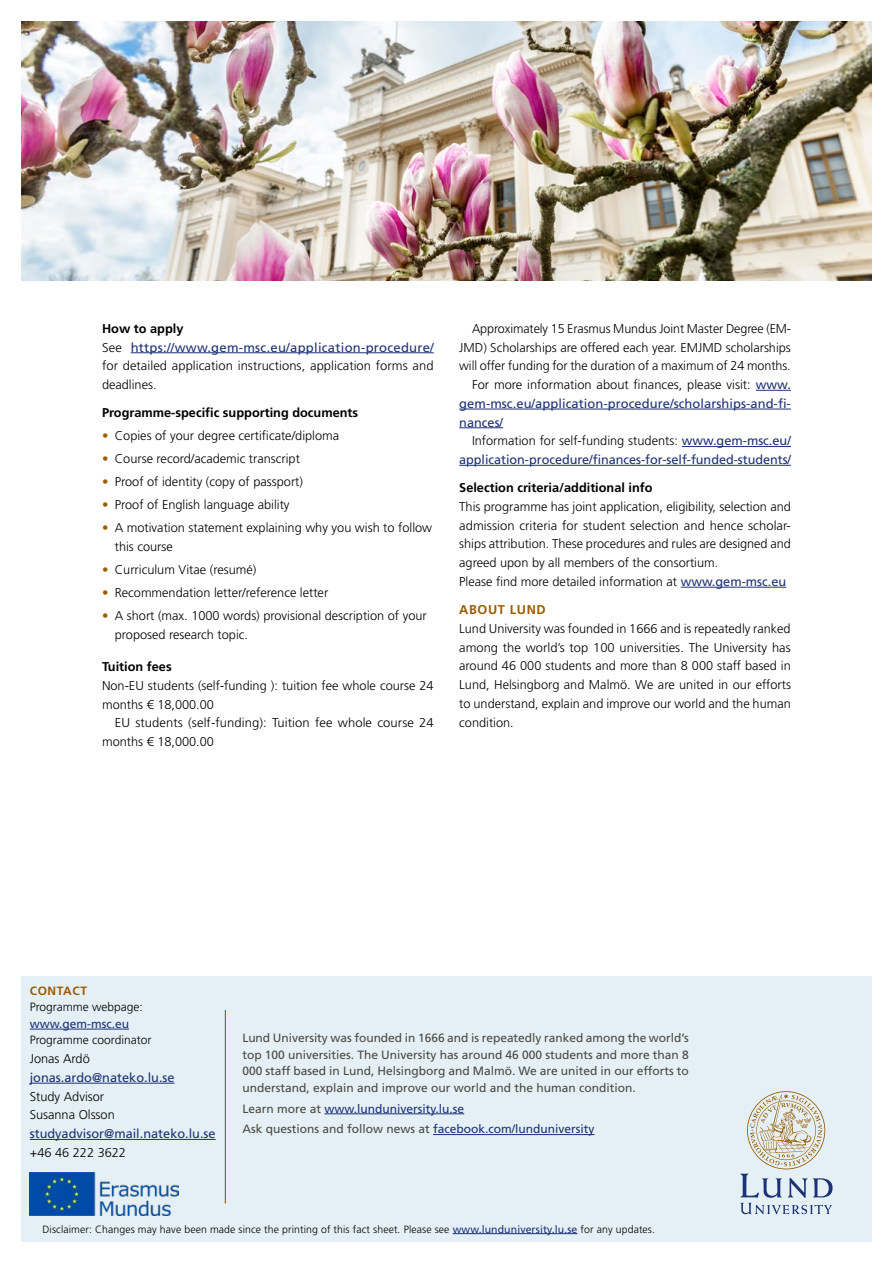
<style>
.page{position:relative;width:893px;height:1263px;background:#fff}
.page>*{position:absolute;margin:0;border:0;box-sizing:border-box;transform-origin:0 0}
.Svart_Brödtext_utan{font:300 12.75px/18.8px "Frutiger LT Std";color:#000;text-align:justify}
.Svart_Brödtext_med_i{font:300 12.75px/18.8px "Frutiger LT Std";color:#000}
.Svart_Brödtext_med_i-2{font:12.75px/18.8px "Frutiger LT Std";color:#1d3176;text-align:justify}
.H3_Underrubrik{font:700 12.75px "Frutiger LT Std";color:#000}
.Svart_Brödtext_utan-2{font:12.75px "Frutiger LT Std";color:#1d3176}
.H3_Underrubrik-2{font:700 12.75px "Frutiger LT Std";letter-spacing:.05em;color:#9a5b02}
.t1{font:12px/16.5px "Frutiger LT Std";color:#4a4941;text-align:justify}
.t2{font:12px "Frutiger LT Std";color:#1d3176}
.Svart_Brödtext_utan-3{font:300 12px "Frutiger LT Std";color:#000}
.H2_Brons_Underrubrik{font:700 12px "Frutiger LT Std";letter-spacing:.05em;color:#9a5b02}
.t3{font:300 10.5px "Frutiger LT Std";letter-spacing:.01em;color:#000}
.s1{font-weight:400;color:#1d3176}
.s2{color:#9a5b02}
.s3{font-weight:300;color:#000}
.s4{color:#4a4941}
.s5{color:#1d3176}
</style>
<div class="page">
<img style="left:21px;top:21px;width:851px;height:260px">
<div style="left:21px;top:976px;width:851px;height:266px;background:#e4f0f5"></div>
<hr style="left:225px;top:1010px;width:1px;height:193px;background:#9a5b02">
<hr style="left:131px;top:352px;width:303px;height:1px;background:#1d3176">
<hr style="left:756px;top:390px;width:35px;height:1px;background:#1d3176">
<hr style="left:459px;top:409px;width:332px;height:1px;background:#1d3176">
<hr style="left:459px;top:427px;width:44px;height:1px;background:#1d3176">
<hr style="left:682px;top:446px;width:109px;height:1px;background:#1d3176">
<hr style="left:459px;top:465px;width:332px;height:1px;background:#1d3176">
<hr style="left:681px;top:587px;width:105px;height:1px;background:#1d3176">
<hr style="left:30px;top:1029px;width:99px;height:1px;background:#1d3176">
<hr style="left:30px;top:1083px;width:145px;height:1px;background:#1d3176">
<hr style="left:30px;top:1139px;width:186px;height:1px;background:#1d3176">
<img style="left:30px;top:1172px;width:149px;height:44px">
<hr style="left:324px;top:1113px;width:140px;height:1px;background:#1d3176">
<hr style="left:433px;top:1134px;width:161px;height:1px;background:#1d3176">
<hr style="left:453px;top:1233px;width:124px;height:1px;background:#1d3176">
<svg style="left:740px;top:1091px;width:92px;height:123px"></svg>
<h3 class="H3_Underrubrik" style="left:102px;top:321px;width:83px">How to apply</h3>
<p class="Svart_Brödtext_utan" style="left:102px;top:338px;width:333px">See <span class="s1">https://www.gem-msc.eu/application-procedure/ </span>for detailed application instructions, application forms and deadlines.</p>
<h3 class="H3_Underrubrik" style="left:102px;top:405px;width:258px">Programme-specific supporting documents</h3>
<p class="Svart_Brödtext_utan" style="left:102px;top:427px;width:239px"><span class="s2">•</span> Copies of your degree certificate/diploma</p>
<p class="Svart_Brödtext_utan" style="left:102px;top:450px;width:199px"><span class="s2">•</span> Course record/academic transcript</p>
<p class="Svart_Brödtext_utan" style="left:102px;top:473px;width:202px"><span class="s2">•</span> Proof of identity (copy of passport)</p>
<p class="Svart_Brödtext_utan" style="left:102px;top:496px;width:189px"><span class="s2">•</span> Proof of English language ability</p>
<p class="Svart_Brödtext_utan" style="left:115px;top:519px;width:319px;text-indent:-13px"><span class="s2">•</span> A motivation statement explaining why you wish to follow this course</p>
<p class="Svart_Brödtext_utan" style="left:102px;top:560px;width:156px"><span class="s2">•</span> Curriculum Vitae (resumé)</p>
<p class="Svart_Brödtext_utan" style="left:102px;top:583px;width:228px"><span class="s2">•</span> Recommendation letter/reference letter</p>
<p class="Svart_Brödtext_utan" style="left:115px;top:606px;width:313px;text-indent:-13px"><span class="s2">•</span> A short (max. 1000 words) provisional description of your proposed research topic.</p>
<h3 class="H3_Underrubrik" style="left:102px;top:659px;width:71px">Tuition fees</h3>
<p class="Svart_Brödtext_utan" style="left:102px;top:676px;width:333px">Non-EU students (self-funding ): tuition fee whole course 24 months € 18,000.00</p>
<p class="Svart_Brödtext_med_i" style="left:102px;top:714px;width:333px;text-indent:13px">EU students (self-funding): Tuition fee whole course 24 months € 18,000.00</p>
<p class="Svart_Brödtext_med_i" style="left:459px;top:319px;width:333px;text-align:justify;text-indent:13px">Approximately 15 Erasmus Mundus Joint Master Degree (EM-JMD) Scholarships are offered each year. EMJMD scholarships will offer funding for the duration of a maximum of 24 months.</p>
<p class="Svart_Brödtext_med_i-2" style="left:459px;top:375px;width:333px;text-indent:13px"><span class="s3">For more information about finances, please visit:</span> www. gem-msc.eu/application-procedure/scholarships-and-fi&shy;nances/</p>
<p class="Svart_Brödtext_med_i-2" style="left:459px;top:431px;width:333px;text-align:right"><span class="s3">Information for self-funding students:</span> www.gem-msc.eu/ application-procedure/finances-for-self-funded-students/</p>
<h3 class="H3_Underrubrik" style="left:459px;top:480px;width:195px">Selection criteria/additional info</h3>
<p class="Svart_Brödtext_utan" style="left:459px;top:497px;width:333px">This programme has joint application, eligibility, selection and admission criteria for student selection and hence scholar&shy;ships attribution. These procedures and rules are designed and agreed upon by all members of the consortium.</p>
<p class="Svart_Brödtext_utan" style="left:459px;top:572px;width:329px">Please find more detailed information at <span class="s1">www.gem-msc.eu</span></p>
<h3 class="H3_Underrubrik-2" style="left:459px;top:602px;width:88px">ABOUT LUND</h3>
<p class="Svart_Brödtext_utan" style="left:459px;top:619px;width:333px">Lund University was founded in 1666 and is repeatedly ranked among the world’s top 100 universities. The University has around 46 000 students and more than 8 000 staff based in Lund, Helsingborg and Malmö. We are united in our efforts to understand, explain and improve our world and the human condition.</p>
<h2 class="H2_Brons_Underrubrik" style="left:30px;top:984px;width:59px">CONTACT</h2>
<p class="Svart_Brödtext_utan-3" style="left:30px;top:1000px;width:115px">Programme webpage:</p>
<p class="t2" style="left:30px;top:1017px;width:101px">www.gem-msc.eu</p>
<p class="Svart_Brödtext_utan-3" style="left:30px;top:1033px;width:123px">Programme coordinator</p>
<p class="Svart_Brödtext_utan" style="left:30px;top:1049px;width:62px">Jonas Ardö</p>
<p class="Svart_Brödtext_utan-2" style="left:30px;top:1070px;width:146px">jonas.ardo@nateko.lu.se</p>
<p class="Svart_Brödtext_utan" style="left:30px;top:1087px;width:76px">Study Advisor</p>
<p class="Svart_Brödtext_utan" style="left:30px;top:1106px;width:87px">Susanna Olsson</p>
<p class="Svart_Brödtext_utan-2" style="left:30px;top:1126px;width:187px">studyadvisor@mail.nateko.lu.se</p>
<p class="Svart_Brödtext_utan" style="left:30px;top:1143px;width:98px">+46 46 222 3622</p>
<p class="t1" style="left:242px;top:1030px;width:448px">Lund University was founded in 1666 and is repeatedly ranked among the world’s top 100 universities. The University has around 46 000 students and more than 8<br>000 staff based in Lund, Helsingborg and Malmö. We are united in our efforts to understand, explain and improve our world and the human condition.</p>
<p class="t2" style="left:242px;top:1101px;width:223px"><span class="s4">Learn more at</span> www.lunduniversity.lu.se</p>
<p class="t1" style="left:242px;top:1121px;width:354px">Ask questions and follow news at <span class="s5">facebook.com/lunduniversity</span></p>
<p class="t3" style="left:43px;top:1223px;width:614px">Disclaimer: Changes may have been made since the printing of this fact sheet. Please see <span class="s1">www.lunduniversity.lu.se</span> for any updates.</p>
</div>
